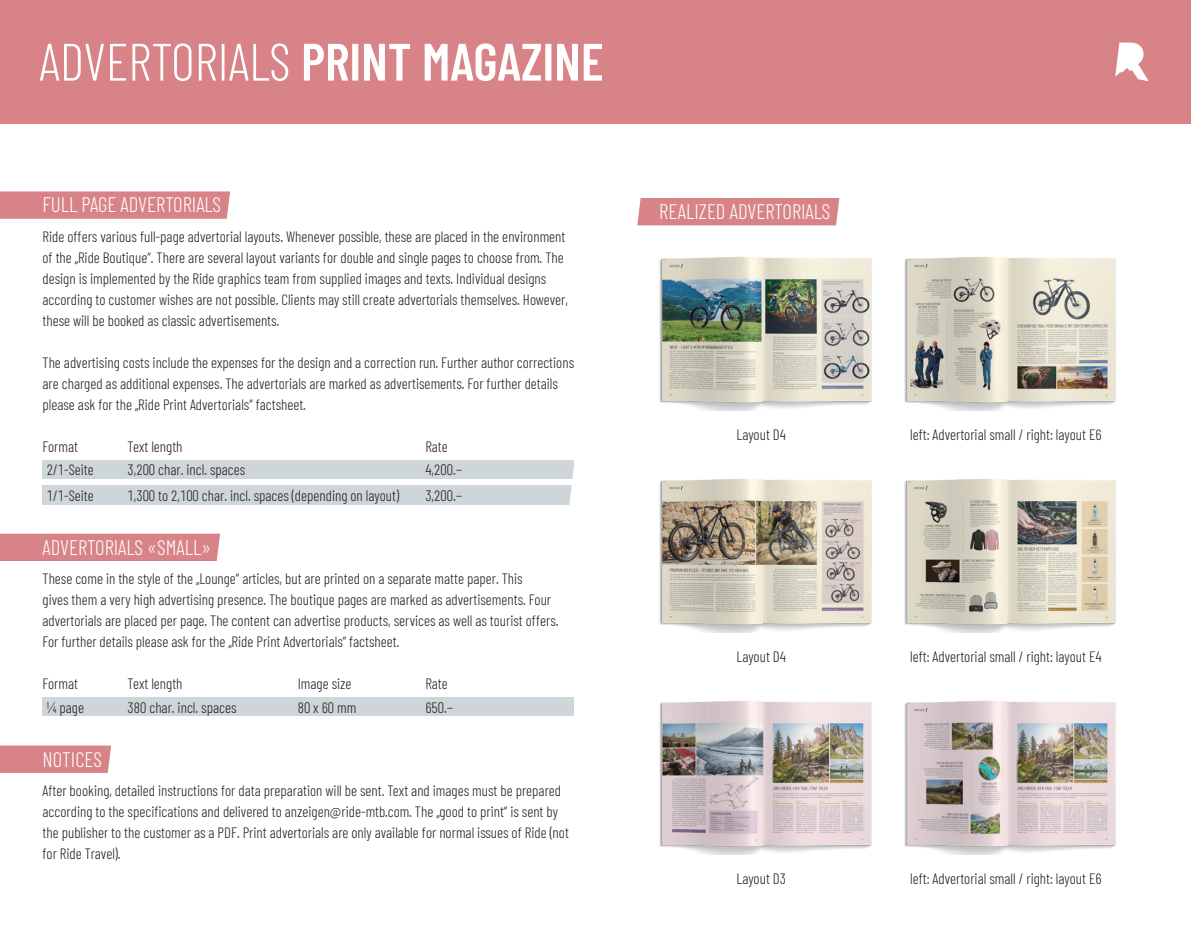
<style>
.page{position:relative;width:1191px;height:936px;background:#fff}
.page>*{position:absolute;margin:0;border:0;box-sizing:border-box;transform-origin:0 0}
.t1{font:600 52.5px "Barlow Condensed";color:#fff}
.t2{font:300 21px "Barlow Condensed";color:#fff}
.t3{font:300 15px/21px "Barlow Condensed";color:#231f20}
.s1{font-weight:300}
</style>
<div class="page">
<div style="left:0;top:0;width:1191px;height:123px;background:#d88388"></div>
<div style="left:43px;top:460px;width:531px;height:18px;background:#ced6d9"></div>
<div style="left:43px;top:485px;width:531px;height:20px;background:#ced6d9"></div>
<div style="left:43px;top:697px;width:531px;height:18px;background:#ced6d9"></div>
<svg style="left:0;top:191px;width:230px;height:28px;background:#d9868b"></svg>
<div style="left:0;top:533px;width:220px;height:28px;background:#d88388"></div>
<div style="left:0;top:745px;width:111px;height:27px;background:#d88388"></div>
<div style="left:637px;top:198px;width:202px;height:27px;background:#d88388"></div>
<svg style="left:567px;top:468px;width:7px;height:37px"></svg>
<svg style="left:1115px;top:43px;width:33px;height:38px"></svg>
<img style="left:659px;top:257px;width:213px;height:154px">
<img style="left:659px;top:479px;width:213px;height:153px">
<svg style="left:904px;top:257px;width:212px;height:154px;background:#ccc8bb"></svg>
<img style="left:659px;top:701px;width:213px;height:153px">
<svg style="left:904px;top:479px;width:212px;height:153px;background:#ccc7b8"></svg>
<img style="left:904px;top:701px;width:212px;height:153px">
<h1 class="t1" style="left:39px;top:24px;width:566px"><span class="s1">ADVERTORIALS</span> PRINT MAGAZINE</h1>
<h2 class="t2" style="left:43px;top:190px;width:180px">FULL PAGE ADVERTORIALS</h2>
<p class="t3" style="left:43px;top:225px;width:527px">Ride offers various full-page advertorial layouts. Whenever possible, these are placed in the environment of the „Ride Boutique“. There are several layout variants for double and single pages to choose from. The design is implemented by the Ride graphics team from supplied images and texts. Individual designs according to customer wishes are not possible. Clients may still create advertorials themselves. However, these will be booked as classic advertisements.</p>
<p class="t3" style="left:43px;top:351px;width:533px">The advertising costs include the expenses for the design and a correction run. Further author corrections are charged as additional expenses. The advertorials are marked as advertisements. For further details please ask for the „Ride Print Advertorials“ factsheet.</p>
<p class="t3" style="left:43px;top:435px;width:37px">Format</p>
<p class="t3" style="left:128px;top:435px;width:56px">Text length</p>
<p class="t3" style="left:425px;top:435px;width:24px">Rate</p>
<p class="t3" style="left:47px;top:458px;width:48px">2/1-Seite</p>
<p class="t3" style="left:128px;top:458px;width:119px">3,200 char. incl. spaces</p>
<p class="t3" style="left:425px;top:458px;width:38px">4,200.−</p>
<p class="t3" style="left:47px;top:483px;width:48px">1/1-Seite</p>
<p class="t3" style="left:128px;top:483px;width:273px">1,300 to 2,100 char. incl. spaces (depending on layout)</p>
<p class="t3" style="left:425px;top:483px;width:38px">3,200.−</p>
<h2 class="t2" style="left:43px;top:532px;width:170px">ADVERTORIALS «SMALL»</h2>
<p class="t3" style="left:43px;top:567px;width:517px">These come in the style of the „Lounge“ articles, but are printed on a separate matte paper. This<br>gives them a very high advertising presence. The boutique pages are marked as advertisements. Four advertorials are placed per page. The content can advertise products, services as well as tourist offers.<br>For further details please ask for the „Ride Print Advertorials“ factsheet.</p>
<p class="t3" style="left:43px;top:672px;width:37px">Format</p>
<p class="t3" style="left:128px;top:672px;width:56px">Text length</p>
<p class="t3" style="left:298px;top:672px;width:55px">Image size</p>
<p class="t3" style="left:425px;top:672px;width:24px">Rate</p>
<p class="t3" style="left:47px;top:695px;width:39px">¼ page</p>
<p class="t3" style="left:128px;top:695px;width:110px">380 char. incl. spaces</p>
<p class="t3" style="left:298px;top:695px;width:60px">80 x 60 mm</p>
<p class="t3" style="left:425px;top:695px;width:30px">650.−</p>
<h2 class="t2" style="left:43px;top:744px;width:61px">NOTICES</h2>
<p class="t3" style="left:43px;top:779px;width:528px">After booking, detailed instructions for data preparation will be sent. Text and images must be prepared according to the specifications and delivered to anzeigen@ride-mtb.com. The „good to print“ is sent by the publisher to the customer as a PDF. Print advertorials are only available for normal issues of Ride (not for Ride Travel).</p>
<h2 class="t2" style="left:659px;top:196px;width:173px">REALIZED ADVERTORIALS</h2>
<p class="t3" style="left:736px;top:423px;width:51px">Layout D4</p>
<p class="t3" style="left:736px;top:645px;width:51px">Layout D4</p>
<p class="t3" style="left:736px;top:866px;width:51px">Layout D3</p>
<p class="t3" style="left:910px;top:423px;width:193px">left: Advertorial small / right: layout E6</p>
<p class="t3" style="left:910px;top:645px;width:193px">left: Advertorial small / right: layout E4</p>
<p class="t3" style="left:910px;top:866px;width:193px">left: Advertorial small / right: layout E6</p>
</div>
